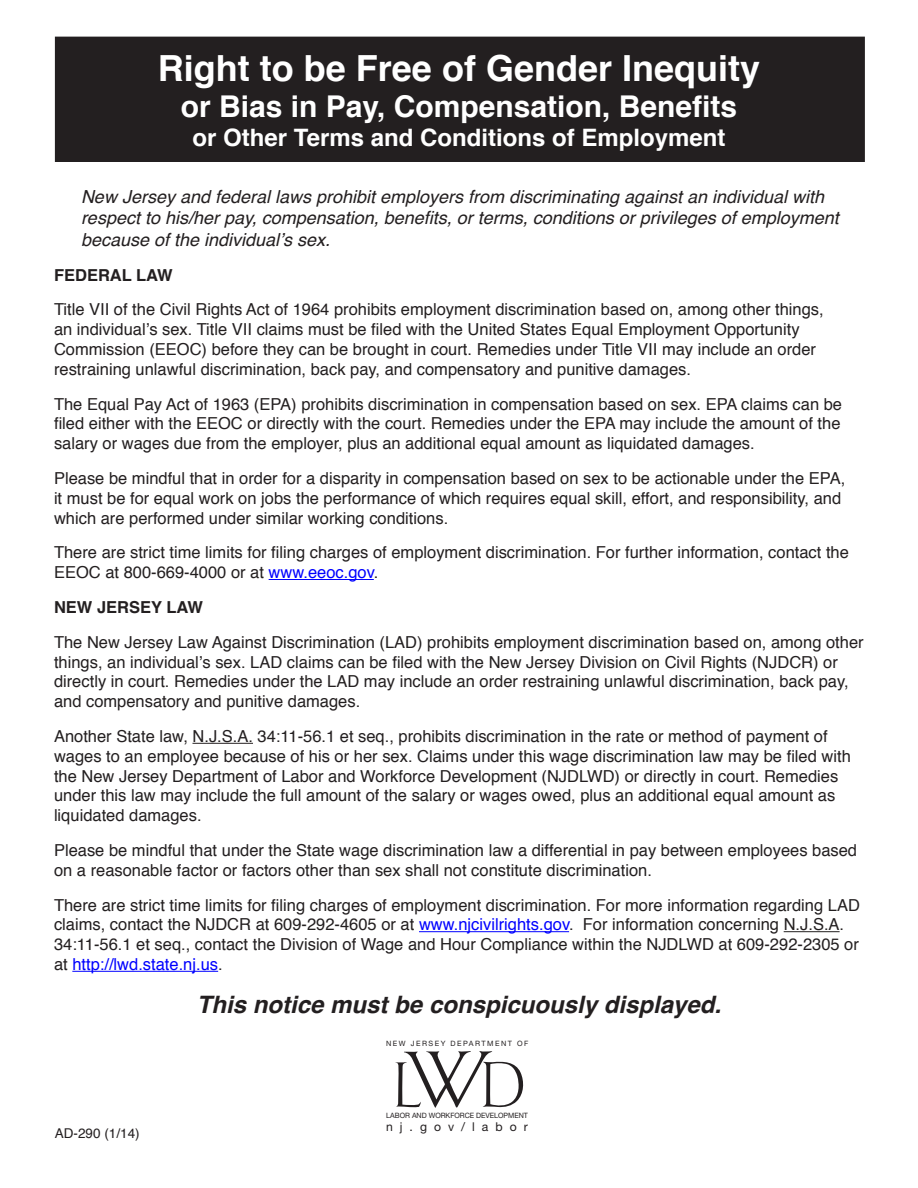
<style>
.page{position:relative;width:918px;height:1188px;background:#fff}
.page>*{position:absolute;margin:0;border:0;box-sizing:border-box;transform-origin:0 0}
.t1{font:55.8px "Au Bauer Text Initials";color:#231f20}
.t2{font:700 36px "Helvetica";color:#fff}
.t3{font:700 30px "Helvetica";color:#fff}
.t4{font:italic 700 24px "Helvetica";color:#231f20}
.t5{font:700 24px "Helvetica";color:#fff}
.t6{font:italic 18px/21.6px "Helvetica";color:#231f20}
.t7{font:16.5px/19.8px "Helvetica";color:#231f20}
.t8{font:700 16.5px "Helvetica";color:#231f20}
.t9{font:13.5px "Helvetica";color:#231f20}
.t10{font:12.15px "Helvetica Neue";letter-spacing:.575em;color:#231f20}
.t11{font:7.35px "Helvetica Neue";color:#231f20}
.t12{font:7.35px "Helvetica Neue";letter-spacing:.205em;color:#231f20}
.s1{color:#00f}
.s2{font-size:70.2px}
</style>
<div class="page">
<div style="left:56px;top:37px;width:808px;height:124px;background:#231f20"></div>
<div style="left:55px;top:37px;width:810px;height:125px;border:2px solid #231f20"></div>
<hr style="left:269px;top:579px;width:105px;height:1px;background:#00f">
<hr style="left:193px;top:743px;width:60px;height:1px;background:#231f20">
<hr style="left:419px;top:931px;width:150px;height:1px;background:#00f">
<hr style="left:784px;top:931px;width:56px;height:1px;background:#231f20">
<hr style="left:72px;top:971px;width:146px;height:1px;background:#00f">
<p class="t2" style="left:158px;top:39px;width:604px">Right to be Free of Gender Inequity</p>
<p class="t3" style="left:181px;top:82px;width:558px">or Bias in Pay, Compensation, Benefits</p>
<p class="t5" style="left:193px;top:118px;width:534px">or Other Terms and Conditions of Employment</p>
<p class="t6" style="left:81px;top:186px;width:759px">New Jersey and federal laws prohibit employers from discriminating against an individual with respect to his/her pay, compensation, benefits, or terms, conditions or privileges of employment because of the individual’s sex.</p>
<p class="t8" style="left:54px;top:262px;width:120px">FEDERAL LAW</p>
<p class="t7" style="left:54px;top:300px;width:771px">Title VII of the Civil Rights Act of 1964 prohibits employment discrimination based on, among other things, an individual’s sex. Title VII claims must be filed with the United States Equal Employment Opportunity Commission (EEOC) before they can be brought in court. Remedies under Title VII may include an order restraining unlawful discrimination, back pay, and compensatory and punitive damages.</p>
<p class="t7" style="left:54px;top:394px;width:790px;text-align:justify">The Equal Pay Act of 1963 (EPA) prohibits discrimination in compensation based on sex. EPA claims can be filed either with the EEOC or directly with the court. Remedies under the EPA may include the amount of the salary or wages due from the employer, plus an additional equal amount as liquidated damages.</p>
<p class="t7" style="left:54px;top:469px;width:793px">Please be mindful that in order for a disparity in compensation based on sex to be actionable under the EPA, it must be for equal work on jobs the performance of which requires equal skill, effort, and responsibility, and which are performed under similar working conditions.</p>
<p class="t7" style="left:54px;top:543px;width:797px">There are strict time limits for filing charges of employment discrimination. For further information, contact the<br>EEOC at 800-669-4000 or at <span class="s1">www.eeoc.gov</span>.</p>
<p class="t8" style="left:54px;top:594px;width:151px">NEW JERSEY LAW</p>
<p class="t7" style="left:54px;top:633px;width:811px">The New Jersey Law Against Discrimination (LAD) prohibits employment discrimination based on, among other things, an individual’s sex. LAD claims can be filed with the New Jersey Division on Civil Rights (NJDCR) or directly in court. Remedies under the LAD may include an order restraining unlawful discrimination, back pay, and compensatory and punitive damages.</p>
<p class="t7" style="left:54px;top:727px;width:798px">Another State law, N.J.S.A. 34:11-56.1 et seq., prohibits discrimination in the rate or method of payment of wages to an employee because of his or her sex. Claims under this wage discrimination law may be filed with the New Jersey Department of Labor and Workforce Development (NJDLWD) or directly in court. Remedies under this law may include the full amount of the salary or wages owed, plus an additional equal amount as liquidated damages.</p>
<p class="t7" style="left:54px;top:841px;width:805px">Please be mindful that under the State wage discrimination law a differential in pay between employees based on a reasonable factor or factors other than sex shall not constitute discrimination.</p>
<p class="t7" style="left:54px;top:895px;width:807px">There are strict time limits for filing charges of employment discrimination. For more information regarding LAD claims, contact the NJDCR at 609-292-4605 or at <span class="s1">www.njcivilrights.gov</span>. For information concerning N.J.S.A.<br>34:11-56.1 et seq., contact the Division of Wage and Hour Compliance within the NJDLWD at 609-292-2305 or at <span class="s1">http://lwd.state.nj.us</span>.</p>
<p class="t4" style="left:197px;top:985px;width:526px">This notice must be conspicuously displayed.</p>
<p class="t12" style="left:386px;top:1039px;width:144px">NEW JERSEY DEPARTMENT OF</p>
<p class="t9" style="left:55px;top:1123px;width:86px">AD-290 (1/14)</p>
<p class="t1" style="left:396px;top:1061px;width:129px">L<span class="s2">W</span>D</p>
<p class="t11" style="left:386px;top:1111px;width:143px">LABOR AND WORKFORCE DEVELOPMENT</p>
<p class="t10" style="left:386px;top:1120px;width:143px">nj.gov/labor</p>
</div>
